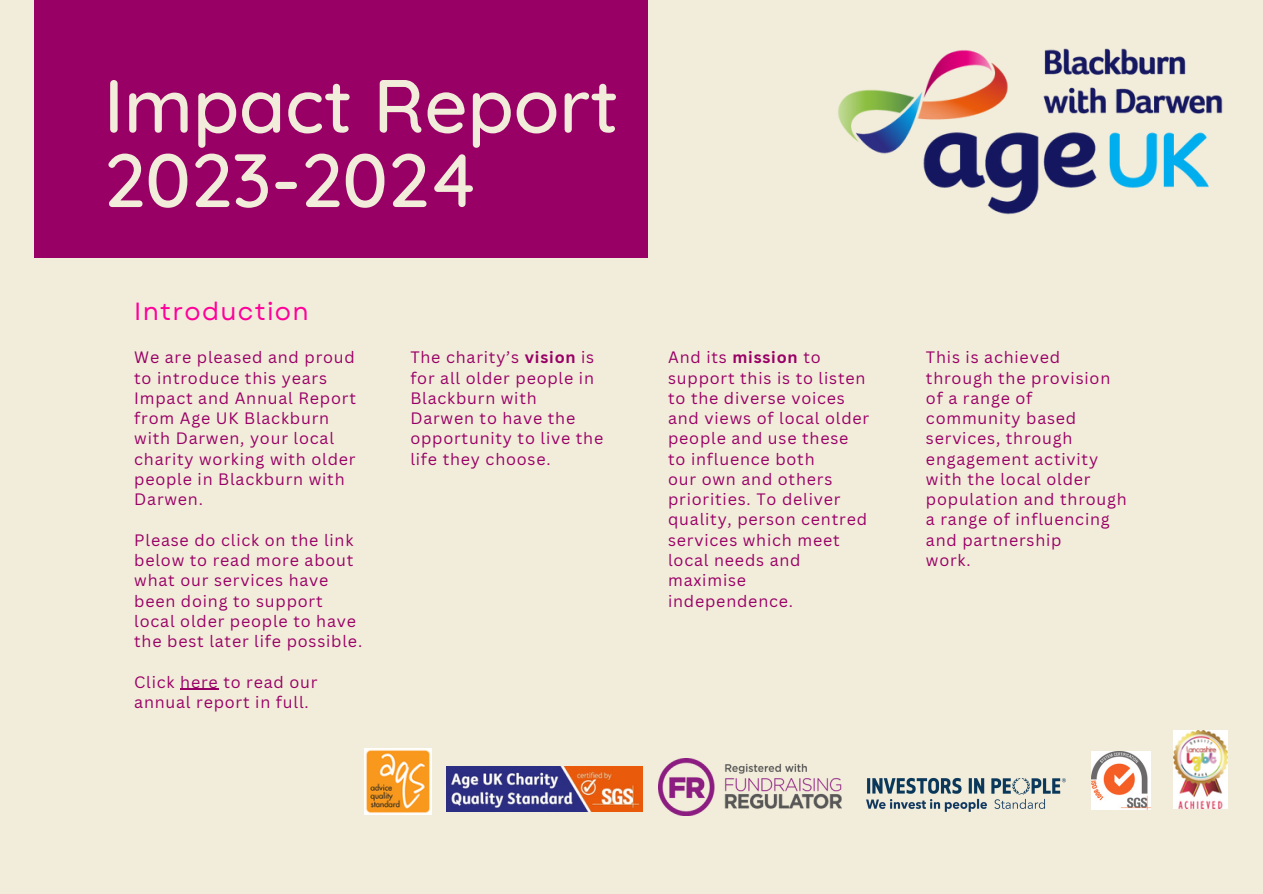
<style>
.page{position:relative;width:1263px;height:894px;background:#fff}
.page>*{position:absolute;margin:0;border:0;box-sizing:border-box;transform-origin:0 0}
.t1{font:500 75.3px/74.2px "Quicksand";color:#f2eddb}
.t2{font:24.75px "Garet";letter-spacing:.05em;color:#f09}
.t3{font:16.05px/20.2px "Canva Sans";letter-spacing:.05em;color:#906}
.s1{font-weight:700}
</style>
<div class="page">
<div style="left:0;top:0;width:1263px;height:893px;background:#f2eddb"></div>
<div style="left:34px;top:0;width:613px;height:258px;background:#906"></div>
<img style="left:838px;top:48px;width:385px;height:167px">
<img style="left:1173px;top:730px;width:54px;height:78px">
<img style="left:866px;top:773px;width:244px;height:39px">
<img style="left:1092px;top:751px;width:58px;height:58px">
<img style="left:658px;top:758px;width:183px;height:57px">
<img style="left:447px;top:766px;width:195px;height:45px">
<img style="left:365px;top:748px;width:66px;height:66px">
<hr style="left:180px;top:688px;width:39px;height:1px;background:#906">
<p class="t1" style="left:104px;top:67px;width:516px">Impact Report<br>2023-2024</p>
<p class="t2" style="left:134px;top:294px;width:176px">Introduction</p>
<p class="t3" style="left:134px;top:347px;width:223px">We are pleased and proud to introduce this years<br>Impact and Annual Report from Age UK Blackburn with Darwen, your local charity working with older people in Blackburn with<br>Darwen.</p>
<p class="t3" style="left:134px;top:529px;width:230px">Please do click on the link below to read more about what our services have been doing to support local older people to have the best later life possible.</p>
<p class="t3" style="left:134px;top:671px;width:185px">Click here to read our annual report in full.</p>
<p class="t3" style="left:410px;top:347px;width:185px;text-align:justify">The charity’s <span class="s1">vision</span> is for all older people in Blackburn with</p>
<p class="t3" style="left:410px;top:407px;width:194px">Darwen to have the opportunity to live the life they choose.</p>
<p class="t3" style="left:668px;top:347px;width:199px">And its <span class="s1">mission</span> to support this is to listen to the diverse voices</p>
<p class="t3" style="left:668px;top:407px;width:203px">and views of local older people and use these to influence both</p>
<p class="t3" style="left:668px;top:468px;width:200px">our own and others priorities. To deliver quality, person centred</p>
<p class="t3" style="left:668px;top:529px;width:173px">services which meet local needs and maximise independence.</p>
<p class="t3" style="left:926px;top:347px;width:186px">This is achieved through the provision of a range of community based</p>
<p class="t3" style="left:926px;top:428px;width:174px">services, through engagement activity with the local older</p>
<p class="t3" style="left:926px;top:488px;width:202px">population and through a range of influencing and partnership</p>
<p class="t3" style="left:926px;top:549px;width:46px">work.</p>
</div>
